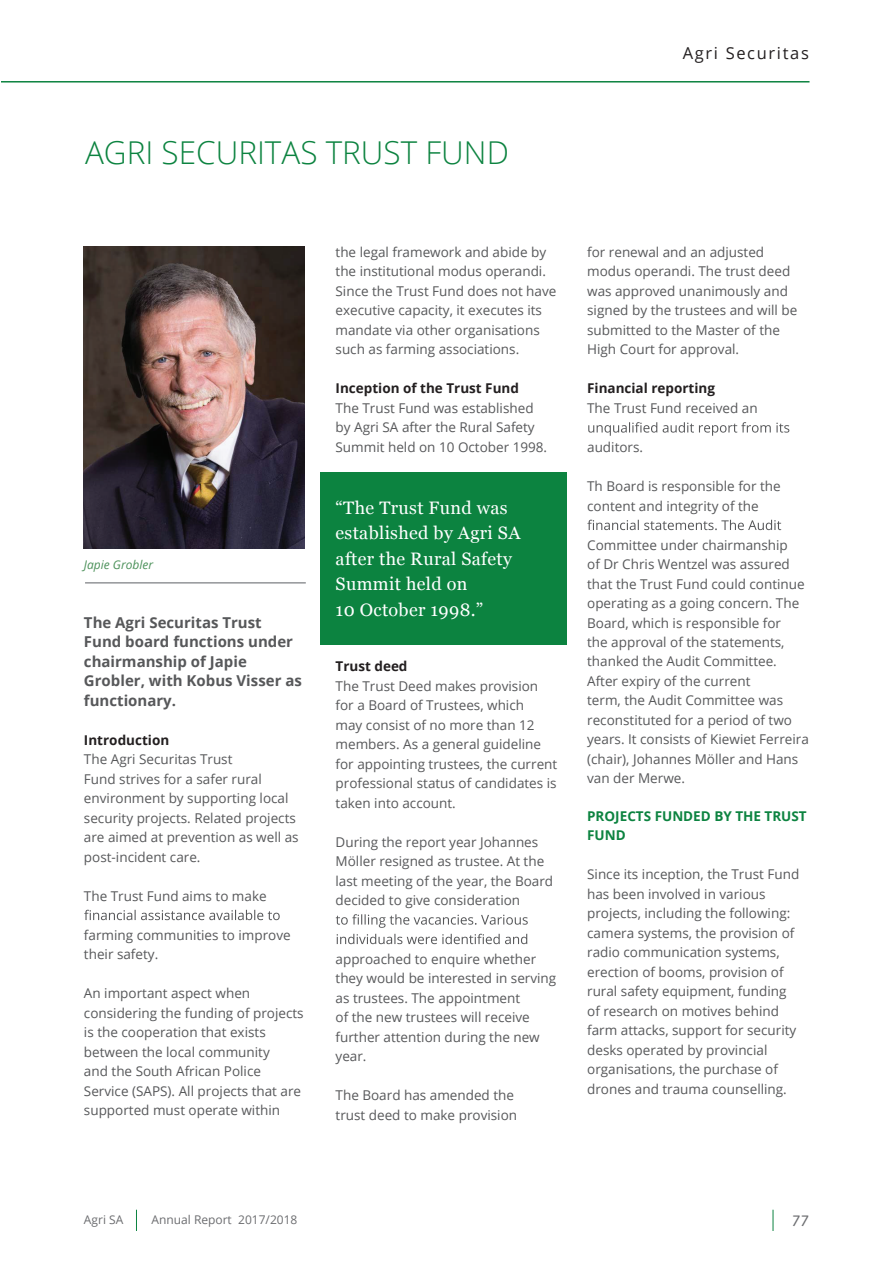
<style>
.page{position:relative;width:893px;height:1263px;background:#fff}
.page>*{position:absolute;margin:0;border:0;box-sizing:border-box;transform-origin:0 0}
.t1{font:300 31.5px "Open Sans";color:#0c8340}
.t2{font:18px/25.5px "Georgia";letter-spacing:.02em;color:#fff}
.t3{font:16.5px "Open Sans";letter-spacing:.1em;color:#231f20}
.t4{font:700 15px/19.5px "Open Sans";color:#57585a}
.t5{font:500 15px "Stone Sans Std";color:#6c6d70}
.t6{font:13.5px/19.5px "Open Sans";color:#57585a}
.t7{font:700 13.5px "Open Sans";color:#231f20}
.t8{font:700 13.5px/19.5px "Open Sans";color:#0c8340}
.t9{font:12px "Open Sans";color:#6c6d70}
.t10{font:italic 12px "Open Sans";color:#4d925b}
</style>
<div class="page">
<svg style="left:773px;top:1210px;width:1px;height:21px"></svg>
<hr style="left:0;top:81px;width:809px;height:2px;background:#0c8340">
<svg style="left:136px;top:1210px;width:1px;height:21px"></svg>
<hr style="left:0;top:0;width:1px;height:1263px;background:#fff">
<div style="left:321px;top:473px;width:246px;height:172px;background:#0c8340"></div>
<svg style="left:84px;top:910px;width:196px;height:10px"></svg>
<svg style="left:336px;top:914px;width:192px;height:14px"></svg>
<svg style="left:337px;top:934px;width:190px;height:10px"></svg>
<svg style="left:588px;top:422px;width:201px;height:14px"></svg>
<svg style="left:587px;top:520px;width:194px;height:10px"></svg>
<img style="left:84px;top:247px;width:220px;height:302px">
<hr style="left:85px;top:582px;width:221px;height:2px;background:#939598">
<h1 class="t1" style="left:85px;top:131px;width:425px">AGRI SECURITAS TRUST FUND</h1>
<p class="t3" style="left:683px;top:42px;width:128px">Agri Securitas</p>
<p class="t10" style="left:84px;top:556px;width:71px">Japie Grobler</p>
<p class="t4" style="left:84px;top:612px;width:219px">The Agri Securitas Trust<br>Fund board functions under chairmanship of Japie<br>Grobler, with Kobus Visser as functionary.</p>
<p class="t7" style="left:84px;top:730px;width:87px">Introduction</p>
<p class="t6" style="left:84px;top:749px;width:216px">The Agri Securitas Trust<br>Fund strives for a safer rural environment by supporting local security projects. Related projects are aimed at prevention as well as post-incident care.</p>
<p class="t6" style="left:84px;top:885px;width:184px">The Trust Fund aims to make</p>
<p class="t6" style="left:84px;top:924px;width:208px">farming communities to improve their safety.</p>
<p class="t6" style="left:84px;top:983px;width:221px">An important aspect when considering the funding of projects is the cooperation that exists between the local community<br>and the South African Police<br>Service (SAPS). All projects that are supported must operate within</p>
<p class="t6" style="left:336px;top:242px;width:222px">the legal framework and abide by the institutional modus operandi.<br>Since the Trust Fund does not have executive capacity, it executes its mandate via other organisations such as farming associations.</p>
<p class="t7" style="left:336px;top:379px;width:185px">Inception of the Trust Fund</p>
<p class="t6" style="left:336px;top:398px;width:213px">The Trust Fund was established by Agri SA after the Rural Safety<br>Summit held on 10 October 1998.</p>
<h2 class="t2" style="left:336px;top:494px;width:186px">“The Trust Fund was established by Agri SA after the Rural Safety<br>Summit held on<br>10 October 1998.”</h2>
<p class="t7" style="left:336px;top:657px;width:73px">Trust deed</p>
<p class="t6" style="left:336px;top:675px;width:223px">The Trust Deed makes provision for a Board of Trustees, which<br>may consist of no more than 12 members. As a general guideline for appointing trustees, the current professional status of candidates is taken into account.</p>
<p class="t6" style="left:336px;top:831px;width:219px">During the report year Johannes<br>Möller resigned as trustee. At the last meeting of the year, the Board decided to give consideration</p>
<p class="t6" style="left:336px;top:948px;width:222px">approached to enquire whether they would be interested in serving as trustees. The appointment<br>of the new trustees will receive further attention during the new year.</p>
<p class="t6" style="left:336px;top:1085px;width:183px">The Board has amended the trust deed to make provision</p>
<p class="t6" style="left:587px;top:242px;width:212px">for renewal and an adjusted modus operandi. The trust deed was approved unanimously and signed by the trustees and will be submitted to the Master of the<br>High Court for approval.</p>
<p class="t7" style="left:587px;top:379px;width:129px">Financial reporting</p>
<p class="t6" style="left:587px;top:398px;width:172px">The Trust Fund received an</p>
<p class="t6" style="left:587px;top:437px;width:57px">auditors.</p>
<p class="t6" style="left:587px;top:476px;width:195px">Th Board is responsible for the content and integrity of the</p>
<p class="t6" style="left:587px;top:534px;width:223px">Committee under chairmanship<br>of Dr Chris Wentzel was assured that the Trust Fund could continue operating as a going concern. The<br>Board, which is responsible for<br>the approval of the statements, thanked the Audit Committee.<br>After expiry of the current<br>term, the Audit Committee was reconstituted for a period of two years. It consists of Kiewiet Ferreira (chair), Johannes Möller and Hans van der Merwe.</p>
<p class="t8" style="left:587px;top:806px;width:221px">PROJECTS FUNDED BY THE TRUST<br>FUND</p>
<p class="t6" style="left:587px;top:864px;width:214px">Since its inception, the Trust Fund has been involved in various projects, including the following: camera systems, the provision of radio communication systems, erection of booms, provision of rural safety equipment, funding of research on motives behind farm attacks, support for security desks operated by provincial organisations, the purchase of drones and trauma counselling.</p>
<p class="t9" style="left:84px;top:1211px;width:41px">Agri SA</p>
<p class="t9" style="left:151px;top:1211px;width:147px">Annual Report 2017/2018</p>
<p class="t5" style="left:792px;top:1212px;width:19px">77</p>
</div>
